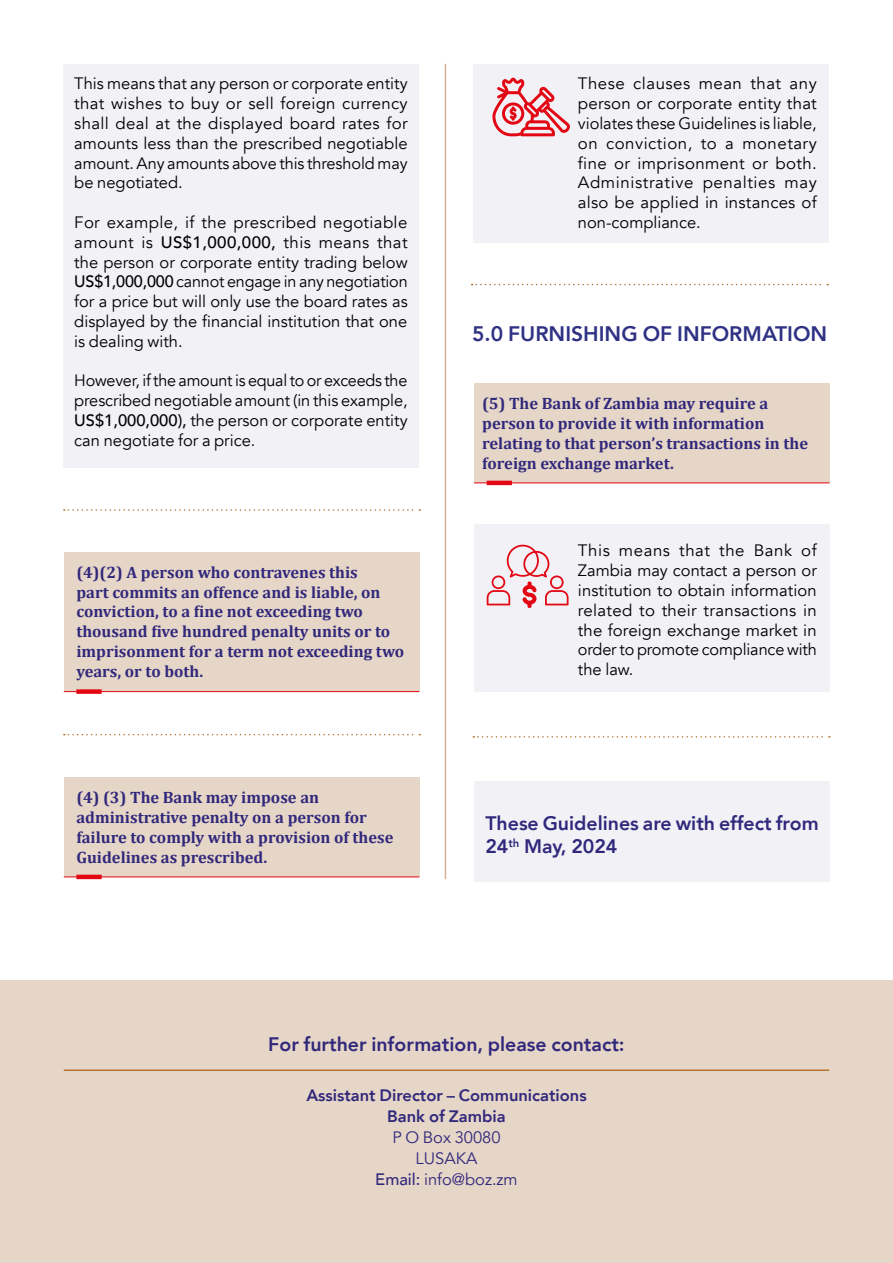
<style>
.page{position:relative;width:893px;height:1263px;background:#fff}
.page>*{position:absolute;margin:0;border:0;box-sizing:border-box;transform-origin:0 0}
.Paragraph_Style_8{font:800 21px "Avenir";color:#303284}
.Paragraph_Style_8-2{font:800 19.5px/23.4px "Avenir";color:#31287c}
.Paragraph_Style_8-3{font:16.5px/19.8px "Avenir";color:#000001;text-align:justify}
.Paragraph_Style_12{font:700 16.5px/19.8px "Cambria";color:#31287c}
.Paragraph_Style_8-4{font:800 16.5px "Avenir";color:#31287c}
.Paragraph_Style_8-5{font:16.5px "Avenir";color:#31287c}
.s1{font-weight:500}
</style>
<div class="page">
<div style="left:0;top:980px;width:893px;height:283px;background:#e6d6c7"></div>
<hr style="left:64px;top:1069px;width:765px;height:2px;background:#b87231">
<div style="left:64px;top:64px;width:355px;height:404px;background:#f1f1f6"></div>
<div style="left:474px;top:64px;width:355px;height:178px;background:#f1f1f6"></div>
<div style="left:474px;top:524px;width:356px;height:168px;background:#f1f1f6"></div>
<div style="left:474px;top:782px;width:356px;height:100px;background:#f1f1f6"></div>
<svg style="left:472px;top:284px;width:356px;height:1px"></svg>
<svg style="left:473px;top:736px;width:357px;height:2px"></svg>
<hr style="left:445px;top:64px;width:1px;height:815px;background:#d4b394">
<div style="left:474px;top:384px;width:356px;height:99px;background:#e6d6c7"></div>
<hr style="left:474px;top:482px;width:356px;height:1px;background:#e30613">
<hr style="left:487px;top:481px;width:25px;height:4px;background:#e30613">
<svg style="left:64px;top:734px;width:356px;height:1px"></svg>
<svg style="left:64px;top:509px;width:356px;height:2px"></svg>
<div style="left:64px;top:552px;width:355px;height:140px;background:#e6d6c7"></div>
<div style="left:64px;top:777px;width:355px;height:100px;background:#e6d6c7"></div>
<hr style="left:64px;top:691px;width:355px;height:1px;background:#e30613">
<hr style="left:64px;top:876px;width:355px;height:1px;background:#e30613">
<div style="left:76px;top:689px;width:26px;height:5px;background:#e30613"></div>
<hr style="left:76px;top:875px;width:26px;height:4px;background:#e30613">
<svg style="left:492px;top:78px;width:78px;height:58px"></svg>
<svg style="left:487px;top:544px;width:82px;height:64px"></svg>
<p class="Paragraph_Style_8-3" style="left:74px;top:74px;width:335px">This means that any person or corporate entity that wishes to buy or sell foreign currency shall deal at the displayed board rates for amounts less than the prescribed negotiable amount. Any amounts above this threshold may be negotiated.</p>
<p class="Paragraph_Style_8-3" style="left:74px;top:213px;width:335px">For example, if the prescribed negotiable amount is <span class="s1">US$1,000,000,</span> this means that the person or corporate entity trading below <span class="s1">US$1,000,000</span> cannot engage in any negotiation for a price but will only use the board rates as displayed by the financial institution that one is dealing with.</p>
<p class="Paragraph_Style_8-3" style="left:74px;top:371px;width:335px">However, if the amount is equal to or exceeds the prescribed negotiable amount (in this example, <span class="s1">US$1,000,000),</span> the person or corporate entity can negotiate for a price.</p>
<p class="Paragraph_Style_12" style="left:76px;top:562px;width:329px">(4)(2) A person who contravenes this<br>part commits an offence and is liable, on conviction, to a fine not exceeding two thousand five hundred penalty units or to imprisonment for a term not exceeding two years, or to both.</p>
<p class="Paragraph_Style_12" style="left:76px;top:787px;width:319px">(4) (3) The Bank may impose an administrative penalty on a person for failure to comply with a provision of these Guidelines as prescribed.</p>
<p class="Paragraph_Style_8-3" style="left:578px;top:74px;width:241px">These clauses mean that any person or corporate entity that violates these Guidelines is liable, on conviction, to a monetary fine or imprisonment or both.<br>Administrative penalties may also be applied in instances of non-compliance.</p>
<p class="Paragraph_Style_8" style="left:472px;top:318px;width:357px">5.0 FURNISHING OF INFORMATION</p>
<p class="Paragraph_Style_12" style="left:482px;top:393px;width:327px">(5) The Bank of Zambia may require a person to provide it with information relating to that person’s transactions in the foreign exchange market.</p>
<p class="Paragraph_Style_8-3" style="left:578px;top:541px;width:240px">This means that the Bank of Zambia may contact a person or institution to obtain information related to their transactions in the foreign exchange market in order to promote compliance with the law.</p>
<p class="Paragraph_Style_8-2" style="left:485px;top:811px;width:335px">These Guidelines are with effect from<br>24<sup>th</sup> May, 2024</p>
<p class="Paragraph_Style_8-2" style="left:268px;top:1032px;width:358px">For further information, please contact:</p>
<p class="Paragraph_Style_8-4" style="left:306px;top:1083px;width:282px">Assistant Director – Communications</p>
<p class="Paragraph_Style_8-4" style="left:387px;top:1104px;width:120px">Bank of Zambia</p>
<p class="Paragraph_Style_8-5" style="left:392px;top:1128px;width:110px">P O Box 30080</p>
<p class="Paragraph_Style_8-5" style="left:416px;top:1149px;width:63px">LUSAKA</p>
<p class="Paragraph_Style_8-5" style="left:375px;top:1170px;width:144px"><span class="s1">Email:</span> info@boz.zm</p>
</div>
